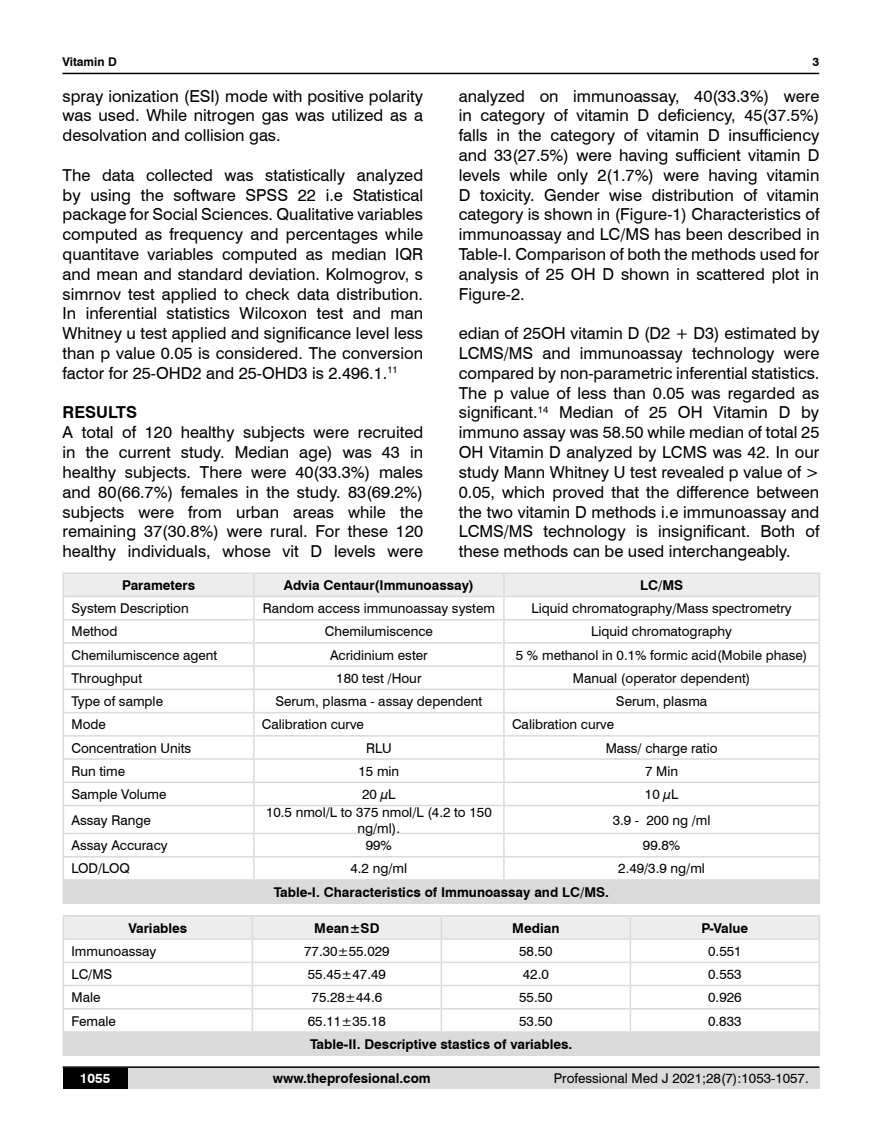
<style>
.page{position:relative;width:882px;height:1145px;background:#fff}
.page>*{position:absolute;margin:0;border:0;box-sizing:border-box;transform-origin:0 0}
.t1{font:16.5px/19.8px "Swiss 721 BT";color:#000;text-align:justify}
.t2{font:700 16.5px "Swiss 721 BT";color:#000}
.t3{font:13.5px/16.2px "Swiss 721 BT";color:#000;text-align:center}
.t4{font:700 13.5px "Swiss 721 BT";color:#000}
.t5{font:700 13.5px "Swiss 721 BT";color:#fff}
.t6{font:700 12px "Swiss 721 BT";color:#000}
</style>
<div class="page">
<div style="left:63px;top:1067px;width:756px;height:21px;background:#dadada"></div>
<hr style="left:63px;top:1066px;width:756px;height:2px;background:#000">
<div style="left:63px;top:1068px;width:64px;height:20px;background:#000"></div>
<hr style="left:62px;top:73px;width:756px;height:1px;background:#000">
<hr style="left:63px;top:572px;width:191px;height:2px;background:#dadada">
<hr style="left:254px;top:572px;width:249px;height:2px;background:#dadada">
<hr style="left:503px;top:572px;width:316px;height:2px;background:#dadada">
<svg style="left:63px;top:574px;width:756px;height:328px"></svg>
<hr style="left:63px;top:902px;width:191px;height:2px;background:#dadada">
<hr style="left:254px;top:902px;width:249px;height:2px;background:#dadada">
<hr style="left:503px;top:902px;width:316px;height:2px;background:#dadada">
<hr style="left:63px;top:915px;width:189px;height:1px;background:#dadada">
<hr style="left:252px;top:915px;width:189px;height:1px;background:#dadada">
<hr style="left:441px;top:915px;width:189px;height:1px;background:#dadada">
<hr style="left:630px;top:915px;width:189px;height:1px;background:#dadada">
<svg style="left:63px;top:916px;width:756px;height:138px"></svg>
<hr style="left:63px;top:1054px;width:189px;height:2px;background:#dadada">
<hr style="left:252px;top:1054px;width:189px;height:2px;background:#dadada">
<hr style="left:441px;top:1054px;width:189px;height:2px;background:#dadada">
<hr style="left:630px;top:1054px;width:189px;height:2px;background:#dadada">
<p class="t6" style="left:62px;top:53px;width:56px">Vitamin D</p>
<p class="t6" style="left:812px;top:53px;width:8px">3</p>
<p class="t1" style="left:63px;top:85px;width:362px">spray ionization (ESI) mode with positive polarity was used. While nitrogen gas was utilized as a desolvation and collision gas.</p>
<p class="t1" style="left:63px;top:164px;width:362px">The data collected was statistically analyzed by using the software SPSS 22 i.e Statistical package for Social Sciences. Qualitative variables computed as frequency and percentages while quantitave variables computed as median IQR and mean and standard deviation. Kolmogrov, s simrnov test applied to check data distribution.<br>In inferential statistics Wilcoxon test and man Whitney u test applied and significance level less than p value 0.05 is considered. The conversion factor for 25-OHD2 and 25-OHD3 is 2.496.1.<sup>11</sup></p>
<p class="t2" style="left:63px;top:401px;width:76px">RESULTS</p>
<p class="t1" style="left:63px;top:422px;width:362px">A total of 120 healthy subjects were recruited in the current study. Median age) was 43 in healthy subjects. There were 40(33.3%) males and 80(66.7%) females in the study. 83(69.2%) subjects were from urban areas while the remaining 37(30.8%) were rural. For these 120 healthy individuals, whose vit D levels were</p>
<p class="t1" style="left:458px;top:85px;width:362px">analyzed on immunoassay, 40(33.3%) were in category of vitamin D deficiency, 45(37.5%) falls in the category of vitamin D insufficiency and 33(27.5%) were having sufficient vitamin D levels while only 2(1.7%) were having vitamin D toxicity. Gender wise distribution of vitamin category is shown in (Figure-1) Characteristics of immunoassay and LC/MS has been described in Table-I. Comparison of both the methods used for analysis of 25 OH D shown in scattered plot in Figure-2.</p>
<p class="t1" style="left:458px;top:323px;width:362px">edian of 25OH vitamin D (D2 + D3) estimated by LCMS/MS and immunoassay technology were compared by non-parametric inferential statistics.<br>The p value of less than 0.05 was regarded as significant.<sup>14</sup> Median of 25 OH Vitamin D by immuno assay was 58.50 while median of total 25<br>OH Vitamin D analyzed by LCMS was 42. In our study Mann Whitney U test revealed p value of &gt; 0.05, which proved that the difference between the two vitamin D methods i.e immunoassay and LCMS/MS technology is insignificant. Both of these methods can be used interchangeably.</p>
<p class="t4" style="left:122px;top:576px;width:75px">Parameters</p>
<p class="t4" style="left:283px;top:576px;width:192px">Advia Centaur(Immunoassay)</p>
<p class="t4" style="left:639px;top:576px;width:44px">LC/MS</p>
<p class="t3" style="left:71px;top:600px;width:119px">System Description</p>
<p class="t3" style="left:262px;top:600px;width:234px">Random access immunoassay system</p>
<p class="t3" style="left:531px;top:600px;width:261px">Liquid chromatography/Mass spectrometry</p>
<p class="t3" style="left:71px;top:623px;width:47px">Method</p>
<p class="t3" style="left:325px;top:623px;width:109px">Chemilumiscence</p>
<p class="t3" style="left:591px;top:623px;width:142px">Liquid chromatography</p>
<p class="t3" style="left:71px;top:646px;width:147px">Chemilumiscence agent</p>
<p class="t3" style="left:330px;top:646px;width:99px">Acridinium ester</p>
<p class="t3" style="left:515px;top:646px;width:293px">5 % methanol in 0.1% formic acid(Mobile phase)</p>
<p class="t3" style="left:71px;top:669px;width:72px">Throughput</p>
<p class="t3" style="left:336px;top:669px;width:87px">180 test /Hour</p>
<p class="t3" style="left:572px;top:669px;width:179px">Manual (operator dependent)</p>
<p class="t3" style="left:71px;top:692px;width:93px">Type of sample</p>
<p class="t3" style="left:275px;top:692px;width:208px">Serum, plasma - assay dependent</p>
<p class="t3" style="left:615px;top:692px;width:93px">Serum, plasma</p>
<p class="t3" style="left:71px;top:716px;width:36px">Mode</p>
<p class="t3" style="left:262px;top:716px;width:103px">Calibration curve</p>
<p class="t3" style="left:511px;top:716px;width:103px">Calibration curve</p>
<p class="t3" style="left:71px;top:739px;width:121px">Concentration Units</p>
<p class="t3" style="left:366px;top:739px;width:27px">RLU</p>
<p class="t3" style="left:605px;top:739px;width:113px">Mass/ charge ratio</p>
<p class="t3" style="left:71px;top:762px;width:55px">Run time</p>
<p class="t3" style="left:358px;top:762px;width:42px">15 min</p>
<p class="t3" style="left:644px;top:762px;width:34px">7 Min</p>
<p class="t3" style="left:71px;top:785px;width:97px">Sample Volume</p>
<p class="t3" style="left:362px;top:785px;width:35px">20 µL</p>
<p class="t3" style="left:644px;top:785px;width:35px">10 µL</p>
<p class="t3" style="left:71px;top:811px;width:81px">Assay Range</p>
<p class="t3" style="left:266px;top:803px;width:227px">10.5 nmol/L to 375 nmol/L (4.2 to 150 ng/ml).</p>
<p class="t3" style="left:612px;top:811px;width:99px">3.9 - 200 ng /ml</p>
<p class="t3" style="left:71px;top:837px;width:98px">Assay Accuracy</p>
<p class="t3" style="left:365px;top:837px;width:28px">99%</p>
<p class="t3" style="left:642px;top:837px;width:39px">99.8%</p>
<p class="t3" style="left:71px;top:860px;width:60px">LOD/LOQ</p>
<p class="t3" style="left:350px;top:860px;width:58px">4.2 ng/ml</p>
<p class="t3" style="left:618px;top:860px;width:88px">2.49/3.9 ng/ml</p>
<p class="t4" style="left:273px;top:882px;width:336px">Table-I. Characteristics of Immunoassay and LC/MS.</p>
<p class="t4" style="left:128px;top:918px;width:60px">Variables</p>
<p class="t4" style="left:314px;top:918px;width:67px">Mean±SD</p>
<p class="t4" style="left:512px;top:918px;width:49px">Median</p>
<p class="t4" style="left:701px;top:918px;width:48px">P-Value</p>
<p class="t3" style="left:71px;top:942px;width:86px">Immunoassay</p>
<p class="t3" style="left:304px;top:942px;width:87px">77.30±55.029</p>
<p class="t3" style="left:519px;top:942px;width:35px">58.50</p>
<p class="t3" style="left:707px;top:942px;width:35px">0.551</p>
<p class="t3" style="left:71px;top:965px;width:42px">LC/MS</p>
<p class="t3" style="left:308px;top:965px;width:79px">55.45±47.49</p>
<p class="t3" style="left:522px;top:965px;width:27px">42.0</p>
<p class="t3" style="left:707px;top:965px;width:35px">0.553</p>
<p class="t3" style="left:71px;top:989px;width:30px">Male</p>
<p class="t3" style="left:311px;top:989px;width:72px">75.28±44.6</p>
<p class="t3" style="left:519px;top:989px;width:35px">55.50</p>
<p class="t3" style="left:707px;top:989px;width:35px">0.926</p>
<p class="t3" style="left:71px;top:1012px;width:46px">Female</p>
<p class="t3" style="left:308px;top:1012px;width:79px">65.11±35.18</p>
<p class="t3" style="left:519px;top:1012px;width:35px">53.50</p>
<p class="t3" style="left:707px;top:1012px;width:35px">0.833</p>
<p class="t4" style="left:310px;top:1034px;width:263px">Table-II. Descriptive stastics of variables.</p>
<p class="t5" style="left:80px;top:1069px;width:32px">1055</p>
<p class="t4" style="left:273px;top:1069px;width:159px">www.theprofesional.com</p>
<p class="t3" style="left:553px;top:1069px;width:256px">Professional Med J 2021;28(7):1053-1057.</p>
</div>
